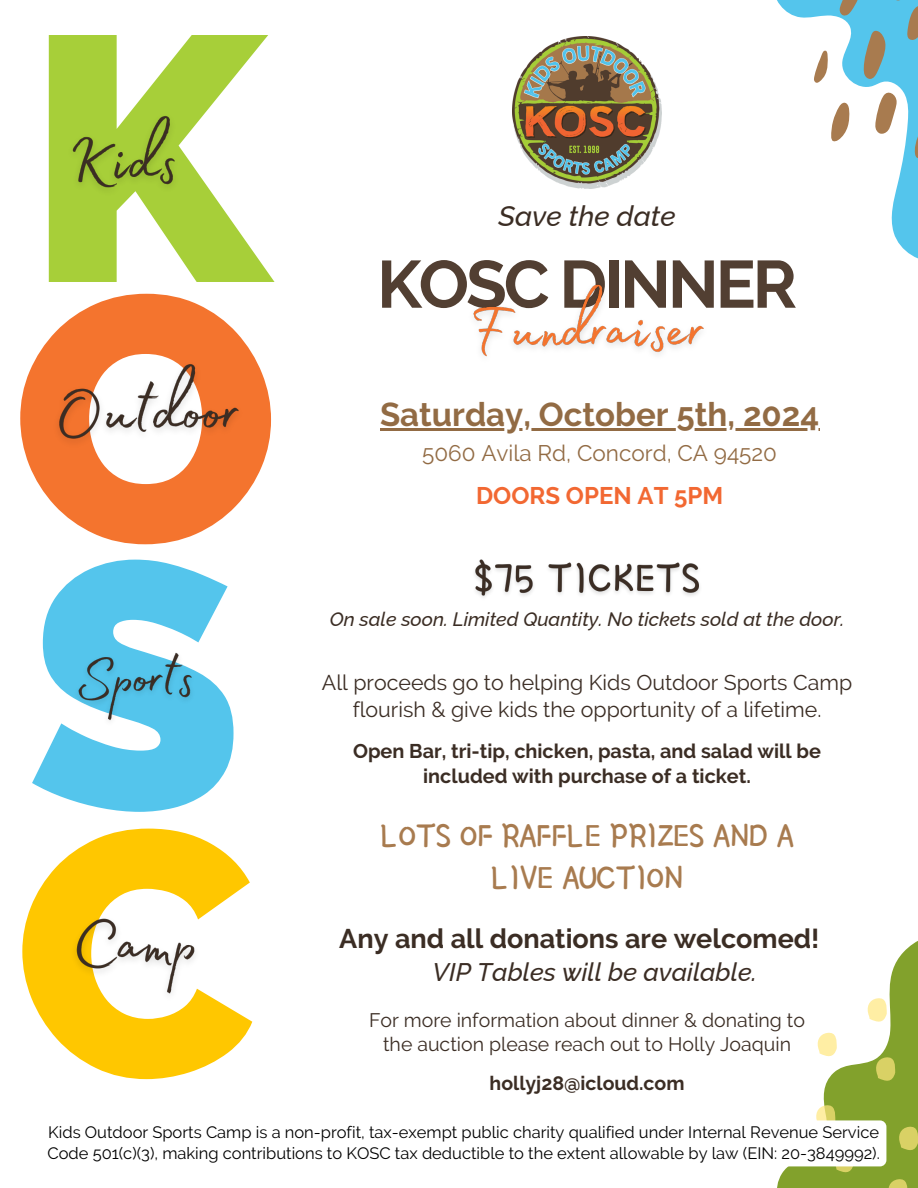
<style>
.page{position:relative;width:918px;height:1188px;background:#fff}
.page>*{position:absolute;margin:0;border:0;box-sizing:border-box;transform-origin:0 0}
.t1{font:900 347.85px "Raleway";color:#a7cf39}
.t2{font:900 347.85px "Raleway";color:#f4742e}
.t3{font:900 347.85px "Raleway";color:#54c5ec}
.t4{font:900 347.85px "Raleway";color:#ffc700}
.t5{font:700 66.6px "Raleway";letter-spacing:-.045em;color:#523f32}
.t6{font:40.5px/42.8px "Gamja Flower";letter-spacing:-.025em;color:#a87b4f;text-align:center}
.t7{font:700 33px "Raleway";color:#926b44}
.t8{font:italic 500 28.35px "Raleway";color:#3b2d24}
.t9{font:700 27px "Raleway";color:#3b2d24}
.t10{font:italic 500 25.5px "Raleway";color:#3b2d24}
.t11{font:700 24px "Raleway";color:#f26832}
.t12{font:22.5px "Raleway";color:#926b44}
.t13{font:21.3px/27px "Raleway";color:#3b2d24;text-align:center}
.t14{font:700 19.8px/24.8px "Raleway";color:#3b2d24;text-align:center}
.t15{font:19.5px/24.8px "Raleway";color:#3b2d24;text-align:center}
.t16{font:italic 500 19.5px "Raleway";color:#3b2d24}
.t17{font:700 19.5px "Raleway";color:#3b2d24}
.t18{font:16.5px/20.2px "Raleway";color:#000}
</style>
<div class="page">
<svg style="left:777px;top:941px;width:141px;height:247px"></svg>
<svg style="left:777px;top:0;width:141px;height:259px"></svg>
<svg style="left:815px;top:1031px;width:22px;height:28px"></svg>
<svg style="left:874px;top:1056px;width:22px;height:28px"></svg>
<svg style="left:897px;top:1125px;width:21px;height:28px"></svg>
<svg style="left:832px;top:1166px;width:22px;height:9px"></svg>
<svg style="left:814px;top:1104px;width:22px;height:16px"></svg>
<svg style="left:886px;top:1177px;width:22px;height:11px"></svg>
<svg style="left:865px;top:997px;width:22px;height:27px"></svg>
<img style="left:512px;top:36px;width:150px;height:152px">
<img style="left:72px;top:115px;width:103px;height:75px">
<img style="left:58px;top:364px;width:181px;height:78px">
<img style="left:78px;top:652px;width:114px;height:69px">
<img style="left:75px;top:918px;width:120px;height:76px">
<img style="left:474px;top:559px;width:226px;height:39px">
<img style="left:473px;top:284px;width:231px;height:73px">
<div style="left:41px;top:1120px;width:845px;height:46px;background:#fff;border-radius:6px"></div>
<hr style="left:380px;top:429px;width:439px;height:2px;background:#926b44">
<p class="t1" style="left:28px;top:-45px;width:242px">K</p>
<p class="t2" style="left:13px;top:215px;width:268px">O</p>
<p class="t3" style="left:28px;top:482px;width:216px">S</p>
<p class="t4" style="left:15px;top:750px;width:242px">C</p>
<h6 class="t8" style="left:498px;top:200px;width:179px">Save the date</h6>
<p class="t5" style="left:377px;top:245px;width:421px">KOSC DINNER</p>
<p class="t7" style="left:380px;top:395px;width:441px">Saturday, October 5th, 2024</p>
<h5 class="t12" style="left:422px;top:440px;width:356px">5060 Avila Rd, Concord, CA 94520</h5>
<p class="t11" style="left:476px;top:482px;width:249px">DOORS OPEN AT 5PM</p>
<p class="t16" style="left:330px;top:607px;width:516px">On sale soon. Limited Quantity. No tickets sold at the door.</p>
<p class="t13" style="left:322px;top:669px;width:532px">All proceeds go to helping Kids Outdoor Sports Camp flourish &amp; give kids the opportunity of a lifetime.</p>
<p class="t14" style="left:353px;top:739px;width:469px">Open Bar, tri-tip, chicken, pasta, and salad will be included with purchase of a ticket.</p>
<h2 class="t6" style="left:380px;top:813px;width:416px">LOTS OF RAFFLE PRIZES AND A<br>LIVE AUCTION</h2>
<p class="t9" style="left:339px;top:922px;width:482px">Any and all donations are welcomed!</p>
<p class="t10" style="left:433px;top:957px;width:326px">VIP Tables will be available.</p>
<p class="t15" style="left:369px;top:1007px;width:438px">For more information about dinner &amp; donating to the auction please reach out to Holly Joaquin</p>
<p class="t17" style="left:490px;top:1072px;width:196px">hollyj28@icloud.com</p>
<p class="t18" style="left:47px;top:1122px;width:834px">Kids Outdoor Sports Camp is a non-profit, tax-exempt public charity qualified under Internal Revenue Service<br>Code 501(c)(3), making contributions to KOSC tax deductible to the extent allowable by law (EIN: 20-3849992).</p>
</div>
